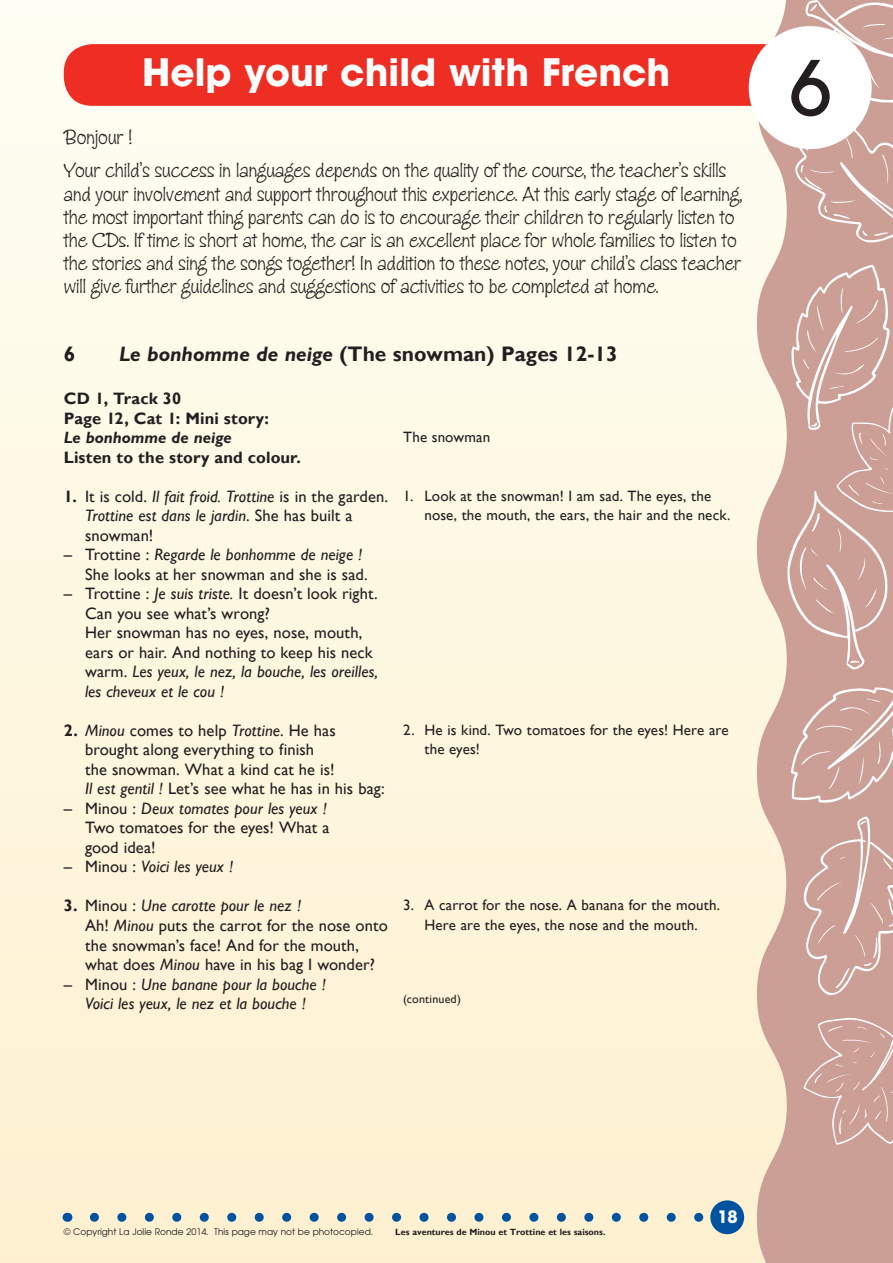
<style>
.page{position:relative;width:893px;height:1263px;background:#fff}
.page>*{position:absolute;margin:0;border:0;box-sizing:border-box;transform-origin:0 0}
.t1{font:500 75px "Avant Garde";color:#231f20}
.t2{font:700 37.5px "Avant Garde";color:#fff}
.t3{font:21px/23.1px "Zipty Do";color:#231f20}
.t4{font:700 21px "Gill Sans";color:#231f20}
.t5{font:700 18px "Bauhaus IT Cby BT";color:#fff}
.t6{font:16.5px/19.5px "Gill Sans";letter-spacing:.005em;color:#231f20}
.t7{font:italic 16.5px/19.5px "Gill Sans";letter-spacing:.005em;color:#231f20;text-align:center}
.t8{font:700 16.5px/19.5px "Gill Sans";letter-spacing:.005em;color:#231f20}
.t9{font:italic 700 16.5px "Gill Sans MT Std";color:#231f20}
.t10{font:15px/19.5px "Gill Sans";letter-spacing:.01em;color:#231f20}
.t11{font:12px "Gill Sans";letter-spacing:.015em;color:#231f20}
.t12{font:9px "Avant Garde";color:#231f20}
.t13{font:700 9px "Gill Sans";color:#231f20}
.s1{font-family:"Gill Sans MT Std";font-style:italic}
.s2{font-weight:700}
.s3{font-style:italic}
.s4{font-style:normal}
</style>
<div class="page">
<div style="left:0;top:0;width:893px;height:1263px;background:linear-gradient(to bottom,#fefef3,#fdf0d0)"></div>
<svg style="left:757px;top:0;width:136px;height:1263px;background:#dab9ad"></svg>
<svg style="left:804px;top:1014px;width:89px;height:131px;background:#cea49d"></svg>
<svg style="left:804px;top:0;width:89px;height:103px;background:#d3ada7"></svg>
<svg style="left:786px;top:115px;width:107px;height:133px;background:#cfa69e"></svg>
<svg style="left:801px;top:816px;width:92px;height:179px;background:#cfa69f"></svg>
<svg style="left:786px;top:265px;width:107px;height:539px;background:#cfa69f"></svg>
<svg style="left:94px;top:1213px;width:615px;height:9px;background:#bdc8c5"></svg>
<div style="left:710px;top:1200px;width:34px;height:34px;background:#0153a0;border-radius:50%"></div>
<div style="left:64px;top:44px;width:750px;height:62px;background:#ee2e22;border-radius:28px"></div>
<div style="left:749px;top:26px;width:123px;height:123px;background:#fff;border-radius:50%"></div>
<h2 class="t2" style="left:142px;top:48px;width:530px">Help your child with French</h2>
<h1 class="t1" style="left:789px;top:42px;width:43px">6</h1>
<p class="t3" style="left:64px;top:120px;width:664px;line-height:33.8px">Bonjour !<br>Your child’s success in languages depends on the quality of the course, the teacher’s skills</p>
<p class="t3" style="left:64px;top:182px;width:680px">and your involvement and support throughout this experience. At this early stage of learning, the most important thing parents can do is to encourage their children to regularly listen to the CDs. If time is short at home, the car is an excellent place for whole families to listen to the stories and sing the songs together! In addition to these notes, your child’s class teacher will give further guidelines and suggestions of activities to be completed at home.</p>
<p class="t4" style="left:64px;top:341px;width:13px">6</p>
<p class="t4" style="left:119px;top:341px;width:500px"><span class="s1">Le bonhomme de neige</span> (The snowman) Pages 12-13</p>
<p class="t8" style="left:64px;top:389px;width:207px">CD 1, Track 30<br>Page 12, Cat 1: Mini story:</p>
<p class="t9" style="left:64px;top:427px;width:169px">Le bonhomme de neige</p>
<p class="t8" style="left:64px;top:448px;width:239px">Listen to the story and colour.</p>
<p class="t6" style="left:85px;top:486px;width:305px;text-indent:-21px"><span class="s2">1.</span> It is cold. <span class="s3">Il fait froid. Trottine</span> is in the garden.<br><span class="s3">Trottine est dans le jardin</span>. She has built a snowman!</p>
<p class="t6" style="left:85px;top:545px;width:284px;text-indent:-21px">– Trottine : <span class="s3">Regarde le bonhomme de neige !<br></span>She looks at her snowman and she is sad.</p>
<p class="t6" style="left:85px;top:584px;width:295px;text-indent:-21px">– Trottine : <span class="s3">Je suis triste.</span> It doesn’t look right.<br>Can you see what’s wrong?<br>Her snowman has no eyes, nose, mouth, ears or hair. And nothing to keep his neck warm. <span class="s3">Les yeux, le nez, la bouche, les oreilles, les cheveux et le cou !</span></p>
<p class="t6" style="left:85px;top:720px;width:301px;text-indent:-21px"><span class="s2">2.</span> <span class="s3">Minou</span> comes to help <span class="s3">Trottine</span>. He has brought along everything to finish<br>the snowman. What a kind cat he is!<br><span class="s3">Il est gentil !</span> Let’s see what he has in his bag:</p>
<p class="t6" style="left:85px;top:798px;width:246px;text-indent:-21px">– Minou : <span class="s3">Deux tomates pour les yeux !<br></span>Two tomatoes for the eyes! What a good idea!</p>
<p class="t7" style="left:64px;top:857px;width:171px"><span class="s4">– Minou :</span> Voici les yeux !</p>
<p class="t6" style="left:85px;top:896px;width:304px;text-indent:-21px"><span class="s2">3.</span> Minou : <span class="s3">Une carotte pour le nez !<br></span>Ah! <span class="s3">Minou</span> puts the carrot for the nose onto the snowman’s face! And for the mouth, what does <span class="s3">Minou</span> have in his bag I wonder?</p>
<p class="t7" style="left:64px;top:974px;width:264px"><span class="s4">– Minou :</span> Une banane pour la bouche !<br>Voici les yeux, le nez et la bouche !</p>
<p class="t10" style="left:403px;top:427px;width:89px">The snowman</p>
<p class="t10" style="left:424px;top:486px;width:307px;text-indent:-21px">1. Look at the snowman! I am sad. The eyes, the nose, the mouth, the ears, the hair and the neck.</p>
<p class="t10" style="left:424px;top:720px;width:306px;text-indent:-21px">2. He is kind. Two tomatoes for the eyes! Here are the eyes!</p>
<p class="t10" style="left:403px;top:895px;width:318px;text-align:center">3. A carrot for the nose. A banana for the mouth.<br>Here are the eyes, the nose and the mouth.</p>
<p class="t11" style="left:403px;top:992px;width:59px">(continued)</p>
<p class="t12" style="left:64px;top:1226px;width:311px">© Copyright La Jolie Ronde 2014. This page may not be photocopied.</p>
<p class="t13" style="left:395px;top:1226px;width:212px">Les aventures de Minou et Trottine et les saisons.</p>
<p class="t5" style="left:717px;top:1206px;width:22px">18</p>
</div>
